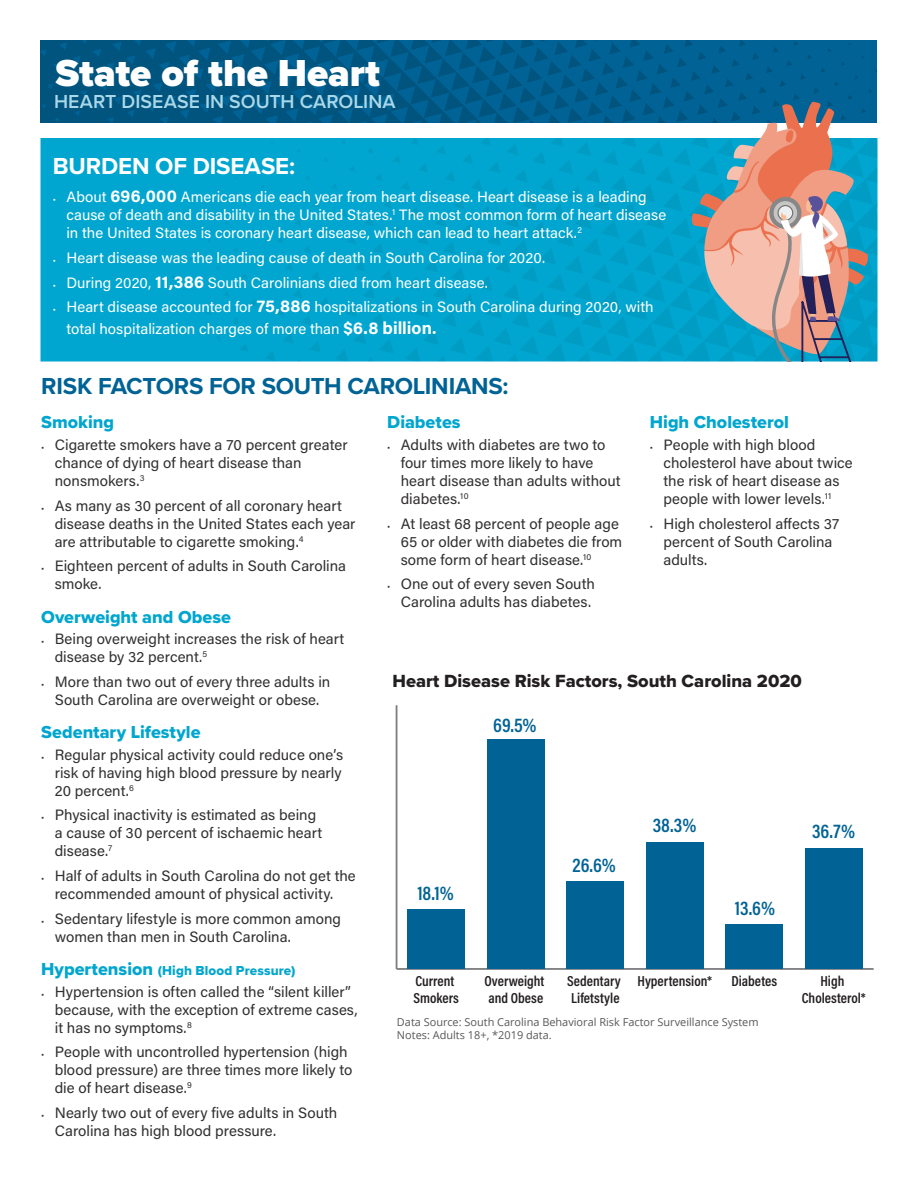
<style>
.page{position:relative;width:918px;height:1188px;background:#fff}
.page>*{position:absolute;margin:0;border:0;box-sizing:border-box;transform-origin:0 0}
.t1{font:900 39px "Proxima Nova";color:#fff}
.t2{font:700 24px "Proxima Nova";letter-spacing:-.01em;color:#016395}
.t3{font:700 24px "Proxima Nova";letter-spacing:-.005em;color:#fff}
.t4{font:600 20.1px "Acumin Pro Cond";color:#016395}
.t5{font:600 19.5px "Proxima Nova";letter-spacing:.005em;color:#aad8e9}
.t6{font:18.3px "Proxima Nova Extrabld";color:#231f20}
.t7{font:18px "Proxima Nova Extrabld";color:#00a6cf}
.t8{font:15px/18px "Acumin Pro";color:#312f30}
.t9{font:15px/18px "Acumin Pro";color:#fff}
.t10{font:600 14.55px/16.4px "Acumin Pro Cond";color:#231f20}
.t11{font:13.5px "Proxima Nova Extrabld";letter-spacing:.01em;color:#00a6cf}
.t12{font:10.95px/13.2px "Open Sans";color:#57585a}
.s1{font-size:8.7px}
.s2{font-weight:700;font-size:17.25px}
.s3{font-family:"Montserrat";font-weight:600;font-size:18px}
.s4{font-size:18px}
</style>
<div class="page">
<hr style="left:397px;top:968px;width:477px;height:2px;background:#7c7e81">
<hr style="left:396px;top:705px;width:1px;height:264px;background:#7c7e81">
<div style="left:408px;top:909px;width:57px;height:60px;background:#016395"></div>
<div style="left:487px;top:740px;width:57px;height:229px;background:#016395"></div>
<div style="left:567px;top:881px;width:57px;height:88px;background:#016395"></div>
<div style="left:646px;top:843px;width:57px;height:126px;background:#016395"></div>
<div style="left:726px;top:924px;width:57px;height:45px;background:#016395"></div>
<div style="left:805px;top:848px;width:58px;height:121px;background:#016395"></div>
<svg style="left:40px;top:40px;width:838px;height:83px;background:#005b89"></svg>
<div style="left:40px;top:138px;width:89px;height:224px;background:#00a6cf"></div>
<svg style="left:138px;top:138px;width:554px;height:224px;background:#00a4cd"></svg>
<svg style="left:692px;top:102px;width:186px;height:260px;background:#869fa7"></svg>
<h1 class="t1" style="left:56px;top:43px;width:326px">State of the Heart</h1>
<h3 class="t5" style="left:54px;top:87px;width:343px">HEART DISEASE IN SOUTH CAROLINA</h3>
<h2 class="t3" style="left:53px;top:148px;width:244px">BURDEN OF DISEASE:</h2>
<p class="t9" style="left:66px;top:187px;width:601px;text-indent:-14px"><span class="s1">•</span> About <span class="s2">696,000</span> Americans die each year from heart disease. Heart disease is a leading cause of death and disability in the United States.<sup>1</sup> The most common form of heart disease in the United States is coronary heart disease, which can lead to heart attack.<sup>2</sup></p>
<p class="t9" style="left:53px;top:248px;width:494px"><span class="s1">•</span> Heart disease was the leading cause of death in South Carolina for 2020.</p>
<p class="t9" style="left:53px;top:273px;width:436px"><span class="s1">•</span> During 2020, <span class="s2">11,386</span> South Carolinians died from heart disease.</p>
<p class="t9" style="left:66px;top:296px;width:589px;line-height:21.6px;text-indent:-13px"><span class="s1">•</span> Heart disease accounted for <span class="s2">75,886</span> hospitalizations in South Carolina during 2020, with total hospitalization charges of more than <span class="s2">$6.8 billion</span><span class="s3">.</span></p>
<h2 class="t2" style="left:41px;top:368px;width:469px">RISK FACTORS FOR SOUTH CAROLINIANS:</h2>
<p class="t7" style="left:387px;top:409px;width:75px">Diabetes</p>
<p class="t8" style="left:401px;top:435px;width:221px;text-indent:-14px"><span class="s1">•</span> Adults with diabetes are two to four times more likely to have heart disease than adults without diabetes.<sup>10</sup></p>
<p class="t8" style="left:401px;top:514px;width:223px;text-indent:-13px"><span class="s1">•</span> At least 68 percent of people age<br>65 or older with diabetes die from some form of heart disease.<sup>10</sup></p>
<p class="t8" style="left:387px;top:574px;width:209px;text-align:right"><span class="s1">•</span> One out of every seven South<br>Carolina adults has diabetes.</p>
<p class="t7" style="left:41px;top:409px;width:74px">Smoking</p>
<p class="t8" style="left:55px;top:435px;width:294px;text-indent:-14px"><span class="s1">•</span> Cigarette smokers have a 70 percent greater chance of dying of heart disease than nonsmokers.<sup>3</sup></p>
<p class="t8" style="left:55px;top:496px;width:302px;text-indent:-14px"><span class="s1">•</span> As many as 30 percent of all coronary heart disease deaths in the United States each year are attributable to cigarette smoking.<sup>4</sup></p>
<p class="t8" style="left:55px;top:556px;width:293px;text-indent:-14px"><span class="s1">•</span> Eighteen percent of adults in South Carolina smoke.</p>
<p class="t7" style="left:41px;top:603px;width:191px">Overweight and Obese</p>
<p class="t8" style="left:55px;top:629px;width:291px;text-indent:-14px"><span class="s1">•</span> Being overweight increases the risk of heart disease by 32 percent.<sup>5</sup></p>
<p class="t8" style="left:41px;top:672px;width:291px;text-align:center"><span class="s1">•</span> More than two out of every three adults in<br>South Carolina are overweight or obese.</p>
<p class="t7" style="left:41px;top:719px;width:161px">Sedentary Lifestyle</p>
<p class="t8" style="left:55px;top:745px;width:290px;text-align:justify;text-indent:-14px"><span class="s1">•</span> Regular physical activity could reduce one’s risk of having high blood pressure by nearly 20 percent.<sup>6</sup></p>
<p class="t8" style="left:55px;top:805px;width:269px;text-indent:-13px"><span class="s1">•</span> Physical inactivity is estimated as being a cause of 30 percent of ischaemic heart disease.<sup>7</sup></p>
<p class="t8" style="left:55px;top:866px;width:303px;text-indent:-14px"><span class="s1">•</span> Half of adults in South Carolina do not get the recommended amount of physical activity.</p>
<p class="t8" style="left:55px;top:909px;width:288px;text-indent:-14px"><span class="s1">•</span> Sedentary lifestyle is more common among women than men in South Carolina.</p>
<p class="t11" style="left:41px;top:961px;width:256px"><span class="s4">Hypertension</span> (High Blood Pressure)</p>
<p class="t8" style="left:55px;top:982px;width:304px;text-indent:-14px"><span class="s1">•</span> Hypertension is often called the “silent killer” because, with the exception of extreme cases, it has no symptoms.<sup>8</sup></p>
<p class="t8" style="left:55px;top:1042px;width:299px;text-indent:-13px"><span class="s1">•</span> People with uncontrolled hypertension (high blood pressure) are three times more likely to die of heart disease.<sup>9</sup></p>
<p class="t8" style="left:55px;top:1103px;width:284px;text-indent:-13px"><span class="s1">•</span> Nearly two out of every five adults in South<br>Carolina has high blood pressure.</p>
<p class="t7" style="left:650px;top:409px;width:141px">High Cholesterol</p>
<p class="t8" style="left:663px;top:435px;width:191px;text-indent:-14px"><span class="s1">•</span> People with high blood cholesterol have about twice the risk of heart disease as people with lower levels.<sup>11</sup></p>
<p class="t8" style="left:663px;top:514px;width:177px;text-indent:-14px"><span class="s1">•</span> High cholesterol affects 37 percent of South Carolina adults.</p>
<p class="t6" style="left:393px;top:667px;width:411px">Heart Disease Risk Factors, South Carolina 2020</p>
<h3 class="t4" style="left:493px;top:712px;width:45px">69.5%</h3>
<h3 class="t4" style="left:653px;top:812px;width:45px">38.3%</h3>
<h3 class="t4" style="left:812px;top:818px;width:45px">36.7%</h3>
<h3 class="t4" style="left:573px;top:852px;width:45px">26.6%</h3>
<h3 class="t4" style="left:417px;top:880px;width:38px">18.1%</h3>
<h3 class="t4" style="left:735px;top:895px;width:42px">13.6%</h3>
<p class="t10" style="left:484px;top:973px;width:62px">Overweight and Obese</p>
<p class="t10" style="left:567px;top:973px;width:146px">Sedentary Hypertension*</p>
<p class="t10" style="left:732px;top:973px;width:47px">Diabetes</p>
<p class="t10" style="left:571px;top:989px;width:50px">Lifetstyle</p>
<p class="t10" style="left:802px;top:973px;width:66px;text-align:center">High<br>Cholesterol*</p>
<p class="t10" style="left:414px;top:973px;width:47px">Current<br>Smokers</p>
<p class="t12" style="left:397px;top:1015px;width:363px">Data Source: South Carolina Behavioral Risk Factor Surveillance System<br>Notes: Adults 18+, *2019 data.</p>
</div>
